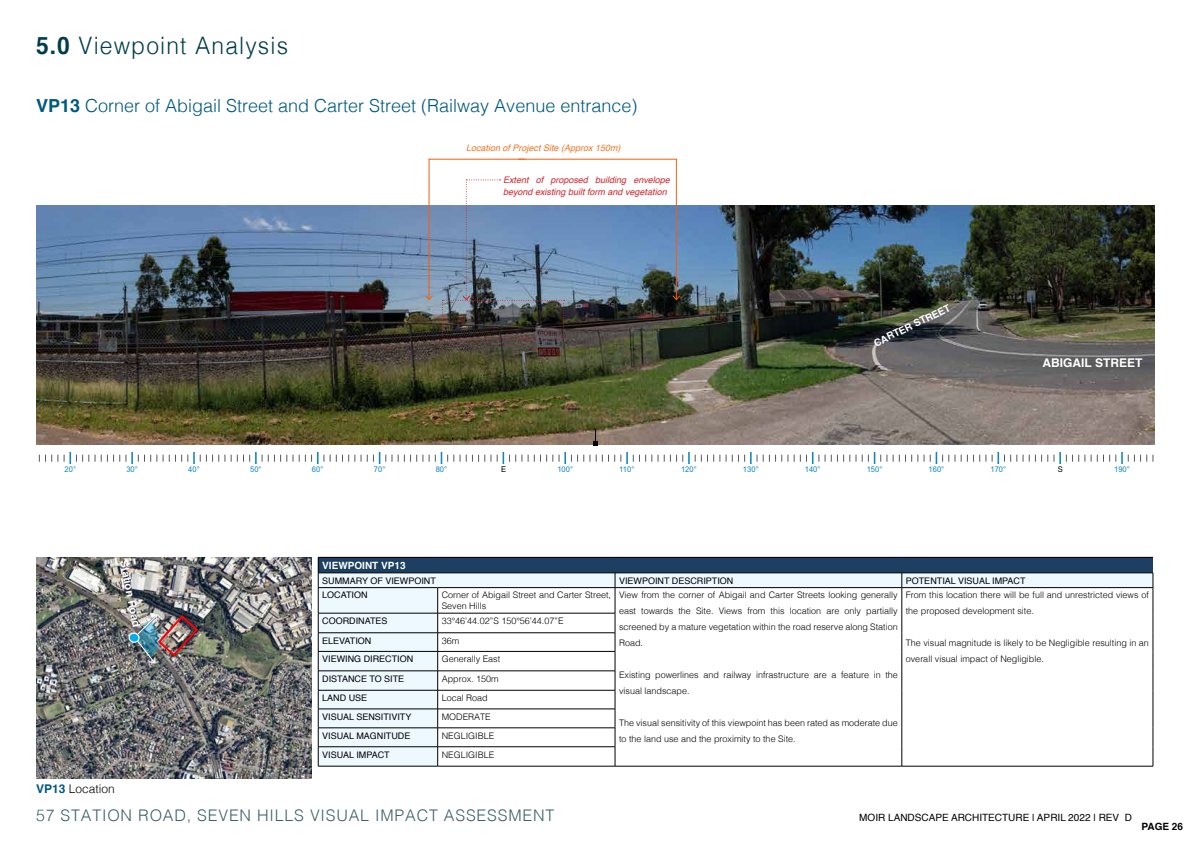
<style>
.page{position:relative;width:1191px;height:842px;background:#fff}
.page>*{position:absolute;margin:0;border:0;box-sizing:border-box;transform-origin:0 0}
.t1{font:300 24px "Helvetica";letter-spacing:.05em;color:#013c4c;scale:.95 1}
.t2{font:300 18px "Helvetica";color:#00597f}
.t3{font:300 16px "Helvetica";letter-spacing:.05em;color:#002f33}
.t4{font:700 12px "Helvetica";color:#fff}
.t5{font:300 12px "Helvetica";color:#000}
.t6{font:700 11px "Helvetica";color:#fff}
.t7{font:10px "Helvetica";color:#000101}
.t8{font:700 10px "Helvetica";color:#fff}
.t9{font:700 10px "Helvetica";color:#050304}
.t10{font:300 9px/16px "Helvetica";color:#000}
.t11{font:9px "Helvetica";color:#000}
.t12{font:italic 9px/12px "Helvetica";color:#d2232a}
.t13{font:italic 9px "Helvetica";color:#f47421}
.t14{font:7.9px "Arial";color:#1086bb}
.t15{font:7.9px "Arial";color:#000}
.s1{font-weight:700}
.s2{font-weight:700;color:#00597f}
</style>
<div class="page">
<img style="left:36px;top:206px;width:1119px;height:239px">
<div style="left:318px;top:557px;width:835px;height:16px;background:#1d4062"></div>
<svg style="left:438px;top:574px;width:714px;height:97px"></svg>
<hr style="left:438px;top:557px;width:177px;height:1px;background:#000">
<hr style="left:615px;top:557px;width:286px;height:1px;background:#000">
<hr style="left:901px;top:557px;width:252px;height:1px;background:#000">
<hr style="left:438px;top:573px;width:177px;height:1px;background:#000">
<hr style="left:615px;top:573px;width:286px;height:1px;background:#000">
<hr style="left:901px;top:573px;width:252px;height:1px;background:#000">
<svg style="left:901px;top:573px;width:1px;height:193px"></svg>
<hr style="left:438px;top:613px;width:177px;height:1px;background:#000">
<hr style="left:438px;top:633px;width:177px;height:1px;background:#000">
<hr style="left:438px;top:651px;width:177px;height:1px;background:#000">
<hr style="left:438px;top:671px;width:177px;height:1px;background:#000">
<hr style="left:438px;top:690px;width:177px;height:1px;background:#000">
<hr style="left:438px;top:709px;width:177px;height:1px;background:#000">
<hr style="left:438px;top:728px;width:177px;height:1px;background:#000">
<hr style="left:438px;top:746px;width:177px;height:1px;background:#000">
<svg style="left:615px;top:573px;width:1px;height:193px"></svg>
<hr style="left:318px;top:766px;width:119px;height:1px;background:#000">
<hr style="left:437px;top:587px;width:178px;height:1px;background:#000101">
<hr style="left:615px;top:587px;width:286px;height:1px;background:#000101">
<hr style="left:901px;top:587px;width:252px;height:1px;background:#000101">
<svg style="left:1152px;top:573px;width:1px;height:193px"></svg>
<hr style="left:615px;top:766px;width:286px;height:1px;background:#000101">
<hr style="left:901px;top:766px;width:252px;height:1px;background:#000101">
<svg style="left:318px;top:557px;width:120px;height:209px;background:#cad5dd"></svg>
<hr style="left:437px;top:766px;width:178px;height:1px;background:#000101">
<img style="left:36px;top:557px;width:275px;height:221px">
<img style="left:127px;top:614px;width:73px;height:50px">
<svg style="left:593px;top:429px;width:4px;height:16px"></svg>
<svg style="left:39px;top:455px;width:19px;height:6px"></svg>
<svg style="left:64px;top:452px;width:25px;height:12px"></svg>
<svg style="left:95px;top:455px;width:25px;height:6px"></svg>
<svg style="left:126px;top:452px;width:31px;height:12px"></svg>
<svg style="left:163px;top:452px;width:62px;height:12px"></svg>
<svg style="left:231px;top:452px;width:62px;height:12px"></svg>
<svg style="left:299px;top:452px;width:25px;height:12px"></svg>
<svg style="left:330px;top:455px;width:25px;height:6px"></svg>
<svg style="left:361px;top:452px;width:31px;height:12px"></svg>
<svg style="left:398px;top:455px;width:25px;height:6px"></svg>
<svg style="left:429px;top:452px;width:31px;height:12px"></svg>
<svg style="left:466px;top:455px;width:25px;height:6px"></svg>
<svg style="left:497px;top:452px;width:25px;height:12px"></svg>
<svg style="left:528px;top:452px;width:62px;height:12px"></svg>
<svg style="left:596px;top:452px;width:62px;height:12px"></svg>
<svg style="left:664px;top:452px;width:31px;height:12px"></svg>
<svg style="left:701px;top:455px;width:25px;height:6px"></svg>
<svg style="left:732px;top:452px;width:25px;height:12px"></svg>
<svg style="left:763px;top:455px;width:31px;height:6px"></svg>
<svg style="left:800px;top:452px;width:25px;height:12px"></svg>
<svg style="left:831px;top:455px;width:31px;height:6px"></svg>
<svg style="left:868px;top:452px;width:25px;height:12px"></svg>
<svg style="left:899px;top:452px;width:62px;height:12px"></svg>
<svg style="left:967px;top:452px;width:62px;height:12px"></svg>
<svg style="left:1035px;top:452px;width:62px;height:12px"></svg>
<svg style="left:1103px;top:452px;width:25px;height:12px"></svg>
<svg style="left:1134px;top:455px;width:19px;height:6px"></svg>
<img style="left:424px;top:158px;width:257px;height:182px">
<h1 class="t1" style="left:36px;top:25px;width:267px"><span class="s1">5.0</span> Viewpoint Analysis</h1>
<h2 class="t2" style="left:36px;top:90px;width:603px"><span class="s1">VP13</span> Corner of Abigail Street and Carter Street (Railway Avenue entrance)</h2>
<p class="t13" style="left:466px;top:141px;width:156px">Location of Project Site (Approx 150m)</p>
<p class="t12" style="left:503px;top:174px;width:168px">Extent of proposed building envelope beyond existing built form and vegetation</p>
<p class="t8" style="left:871px;top:336px;width:85px;rotate:-26deg">CARTER STREET</p>
<h3 class="t4" style="left:1042px;top:353px;width:101px">ABIGAIL STREET</h3>
<p class="t14" style="left:64px;top:464px;width:13px">20°</p>
<p class="t14" style="left:126px;top:464px;width:13px">30°</p>
<p class="t14" style="left:188px;top:464px;width:13px">40°</p>
<p class="t14" style="left:250px;top:464px;width:13px">50°</p>
<p class="t14" style="left:312px;top:464px;width:13px">60°</p>
<p class="t14" style="left:374px;top:464px;width:13px">70°</p>
<p class="t14" style="left:436px;top:464px;width:13px">80°</p>
<p class="t15" style="left:501px;top:464px;width:7px">E</p>
<p class="t14" style="left:557px;top:464px;width:17px">100°</p>
<p class="t14" style="left:619px;top:464px;width:17px">110°</p>
<p class="t14" style="left:681px;top:464px;width:17px">120°</p>
<p class="t14" style="left:743px;top:464px;width:17px">130°</p>
<p class="t14" style="left:804px;top:464px;width:17px">140°</p>
<p class="t14" style="left:866px;top:464px;width:17px">150°</p>
<p class="t14" style="left:928px;top:464px;width:17px">160°</p>
<p class="t14" style="left:990px;top:464px;width:17px">170°</p>
<p class="t15" style="left:1057px;top:464px;width:7px">S</p>
<p class="t14" style="left:1114px;top:464px;width:17px">190°</p>
<p class="t6" style="left:133px;top:558px;width:69px;rotate:79deg">Station Road</p>
<h3 class="t5" style="left:36px;top:779px;width:80px"><span class="s2">VP13</span> Location</h3>
<p class="t8" style="left:322px;top:557px;width:85px">VIEWPOINT VP13</p>
<p class="t11" style="left:322px;top:573px;width:115px">SUMMARY OF VIEWPOINT</p>
<p class="t11" style="left:619px;top:573px;width:116px">VIEWPOINT DESCRIPTION</p>
<p class="t11" style="left:905px;top:573px;width:121px">POTENTIAL VISUAL IMPACT</p>
<p class="t11" style="left:322px;top:588px;width:47px">LOCATION</p>
<p class="t10" style="left:442px;top:589px;width:171px;line-height:10.8px">Corner of Abigail Street and Carter Street,<br>Seven Hills</p>
<p class="t10" style="left:619px;top:586px;width:280px;text-align:justify">View from the corner of Abigail and Carter Streets looking generally east towards the Site. Views from this location are only partially screened by a mature vegetation within the road reserve along Station Road.</p>
<p class="t10" style="left:619px;top:666px;width:280px">Existing powerlines and railway infrastructure are a feature in the visual landscape.</p>
<p class="t10" style="left:619px;top:714px;width:280px">The visual sensitivity of this viewpoint has been rated as moderate due to the land use and the proximity to the Site.</p>
<p class="t10" style="left:905px;top:586px;width:245px">From this location there will be full and unrestricted views of the proposed development site.</p>
<p class="t10" style="left:905px;top:634px;width:245px">The visual magnitude is likely to be Negligible resulting in an overall visual impact of Negligible.</p>
<p class="t11" style="left:322px;top:614px;width:67px">COORDINATES</p>
<p class="t10" style="left:442px;top:612px;width:123px">33°46’44.02”S 150°56’44.07”E</p>
<p class="t11" style="left:322px;top:633px;width:51px">ELEVATION</p>
<p class="t10" style="left:442px;top:632px;width:19px">36m</p>
<p class="t11" style="left:322px;top:652px;width:92px">VIEWING DIRECTION</p>
<p class="t10" style="left:442px;top:650px;width:60px">Generally East</p>
<p class="t11" style="left:322px;top:671px;width:84px">DISTANCE TO SITE</p>
<p class="t10" style="left:442px;top:670px;width:59px">Approx. 150m</p>
<p class="t11" style="left:322px;top:691px;width:47px">LAND USE</p>
<p class="t10" style="left:442px;top:689px;width:48px">Local Road</p>
<p class="t11" style="left:322px;top:709px;width:91px">VISUAL SENSITIVITY</p>
<p class="t10" style="left:442px;top:708px;width:51px">MODERATE</p>
<p class="t11" style="left:322px;top:728px;width:90px">VISUAL MAGNITUDE</p>
<p class="t10" style="left:442px;top:727px;width:54px">NEGLIGIBLE</p>
<p class="t11" style="left:322px;top:747px;width:69px">VISUAL IMPACT</p>
<p class="t10" style="left:442px;top:746px;width:54px">NEGLIGIBLE</p>
<h3 class="t3" style="left:36px;top:802px;width:520px">57 STATION ROAD, SEVEN HILLS VISUAL IMPACT ASSESSMENT</h3>
<p class="t7" style="left:859px;top:810px;width:274px">MOIR LANDSCAPE ARCHITECTURE | APRIL 2022 | REV D</p>
<p class="t9" style="left:1141px;top:819px;width:43px">PAGE 26</p>
</div>
